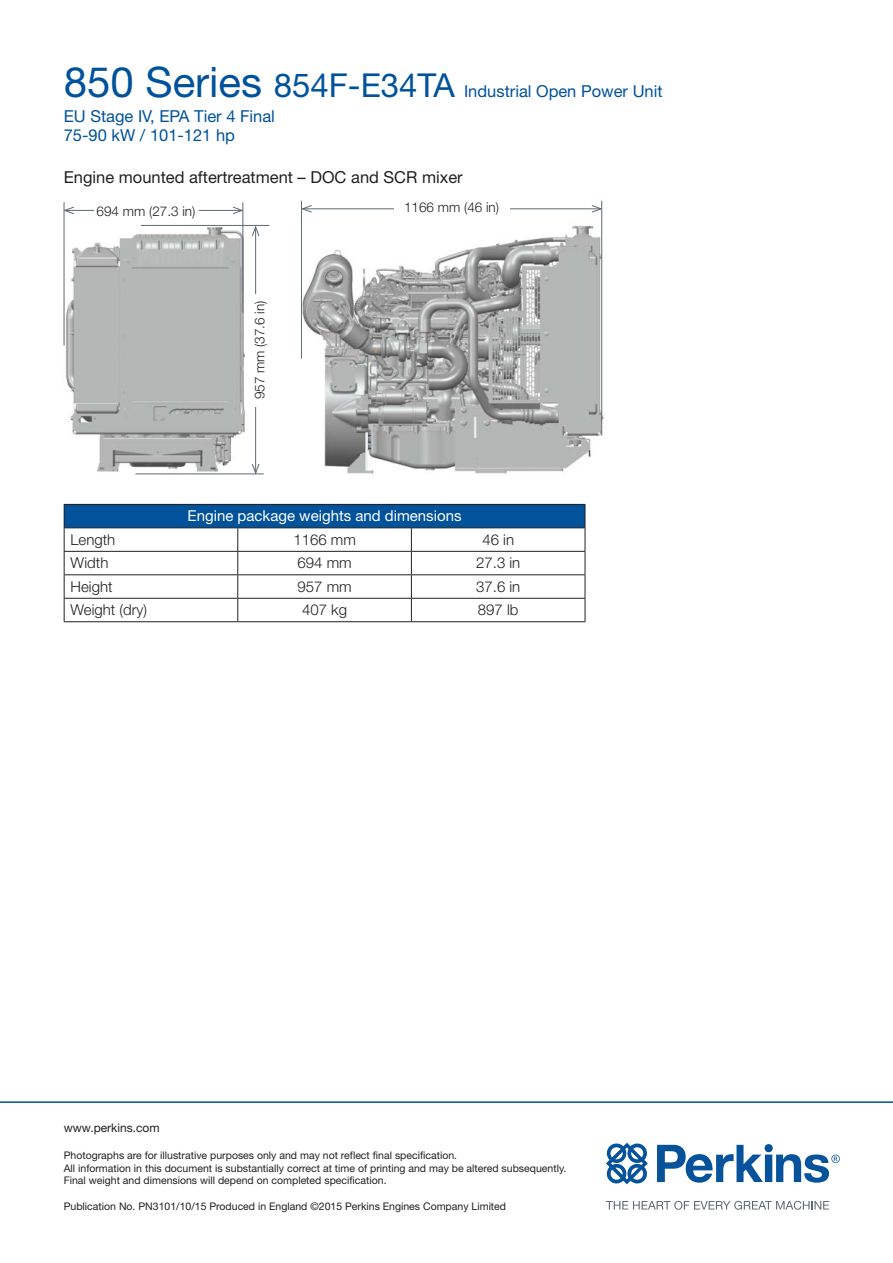
<style>
.page{position:relative;width:893px;height:1263px;background:#fff}
.page>*{position:absolute;margin:0;border:0;box-sizing:border-box;transform-origin:0 0}
.t1{font:16.5px/24.8px "Helvetica Neue";color:#00529b}
.Headings_-_Subheadin{font:16.5px "Helvetica Neue";color:#231f20}
.Table_-_Text_Centred{font:300 15px "Helvetica Neue";color:#231f20}
.Table_-_Headings_Cen{font:15px "Helvetica Neue";color:#fff}
.Table_-_Text_Left__1{font:300 15px "Helvetica Neue";color:#231f20}
.t2{font:300 13.5px "Helvetica Neue";color:#231f20}
.t3{font:12px "Helvetica Neue";color:#231f20}
.t4{font:10.5px/12.6px "Helvetica Neue";color:#231f20}
.s1{font-size:42px}
.s2{font-size:33px}
</style>
<div class="page">
<svg style="left:606px;top:1201px;width:223px;height:9px"></svg>
<svg style="left:606px;top:1143px;width:42px;height:41px"></svg>
<svg style="left:657px;top:1144px;width:183px;height:39px"></svg>
<hr style="left:0;top:1101px;width:893px;height:2px;background:#00529b">
<div style="left:64px;top:504px;width:521px;height:24px;background:#00529b"></div>
<svg style="left:65px;top:528px;width:520px;height:93px"></svg>
<hr style="left:238px;top:527px;width:173px;height:1px;background:#231f20">
<hr style="left:411px;top:527px;width:174px;height:1px;background:#231f20">
<hr style="left:64px;top:551px;width:174px;height:1px;background:#231f20">
<hr style="left:238px;top:551px;width:173px;height:1px;background:#231f20">
<hr style="left:411px;top:551px;width:174px;height:1px;background:#231f20">
<hr style="left:64px;top:574px;width:174px;height:1px;background:#231f20">
<hr style="left:238px;top:574px;width:173px;height:1px;background:#231f20">
<hr style="left:411px;top:574px;width:174px;height:1px;background:#231f20">
<hr style="left:64px;top:598px;width:174px;height:1px;background:#231f20">
<hr style="left:238px;top:598px;width:173px;height:1px;background:#231f20">
<hr style="left:411px;top:598px;width:174px;height:1px;background:#231f20">
<svg style="left:411px;top:528px;width:1px;height:93px"></svg>
<hr style="left:64px;top:621px;width:174px;height:1px;background:#231f20">
<hr style="left:64px;top:504px;width:174px;height:1px;background:#231f20">
<svg style="left:64px;top:505px;width:1px;height:116px"></svg>
<hr style="left:238px;top:504px;width:173px;height:1px;background:#231f20">
<hr style="left:411px;top:504px;width:174px;height:1px;background:#231f20">
<hr style="left:64px;top:527px;width:174px;height:1px;background:#231f20">
<svg style="left:237px;top:528px;width:1px;height:93px"></svg>
<svg style="left:585px;top:505px;width:1px;height:116px"></svg>
<hr style="left:238px;top:621px;width:173px;height:1px;background:#231f20">
<hr style="left:411px;top:621px;width:174px;height:1px;background:#231f20">
<img style="left:63px;top:226px;width:182px;height:246px">
<hr style="left:242px;top:202px;width:1px;height:111px;background:#5e6a71">
<hr style="left:65px;top:210px;width:177px;height:1px;background:#5e6a71">
<svg style="left:63px;top:206px;width:12px;height:9px"></svg>
<svg style="left:232px;top:206px;width:12px;height:9px"></svg>
<hr style="left:64px;top:202px;width:1px;height:144px;background:#5e6a71">
<hr style="left:135px;top:473px;width:129px;height:1px;background:#5e6a71">
<hr style="left:141px;top:225px;width:128px;height:1px;background:#5e6a71">
<hr style="left:255px;top:227px;width:1px;height:246px;background:#5e6a71">
<svg style="left:251px;top:463px;width:9px;height:12px"></svg>
<svg style="left:252px;top:226px;width:8px;height:11px"></svg>
<div style="left:94px;top:205px;width:104px;height:11px;background:#fff"></div>
<div style="left:246px;top:294px;width:27px;height:112px;background:#fff"></div>
<img style="left:302px;top:221px;width:302px;height:253px">
<hr style="left:301px;top:201px;width:1px;height:158px;background:#5e6a71">
<hr style="left:601px;top:201px;width:1px;height:234px;background:#5e6a71">
<hr style="left:303px;top:208px;width:298px;height:1px;background:#5e6a71">
<svg style="left:302px;top:205px;width:11px;height:8px"></svg>
<svg style="left:591px;top:205px;width:12px;height:8px"></svg>
<div style="left:394px;top:202px;width:115px;height:10px;background:#fff"></div>
<h1 class="t1" style="left:64px;top:78px;width:600px"><span class="s1">850 Series</span> <span class="s2">854F-E34TA</span> Industrial Open Power Unit<br>EU Stage IV, EPA Tier 4 Final</h1>
<h1 class="t1" style="left:64px;top:123px;width:173px">75-90 kW / 101-121 hp</h1>
<p class="Headings_-_Subheadin" style="left:64px;top:167px;width:400px">Engine mounted aftertreatment – DOC and SCR mixer</p>
<p class="t2" style="left:97px;top:203px;width:100px">694 mm (27.3 in)</p>
<p class="t2" style="left:404px;top:199px;width:97px">1166 mm (46 in)</p>
<p class="t2" style="left:252px;top:399px;width:100px;rotate:-90deg">957 mm (37.6 in)</p>
<p class="Table_-_Headings_Cen" style="left:188px;top:507px;width:275px">Engine package weights and dimensions</p>
<p class="Table_-_Text_Left__1" style="left:71px;top:530px;width:46px">Length</p>
<p class="Table_-_Text_Centred" style="left:293px;top:530px;width:64px">1166 mm</p>
<p class="Table_-_Text_Centred" style="left:482px;top:530px;width:33px">46 in</p>
<p class="Table_-_Text_Left__1" style="left:71px;top:554px;width:39px">Width</p>
<p class="Table_-_Text_Centred" style="left:298px;top:554px;width:56px">694 mm</p>
<p class="Table_-_Text_Centred" style="left:476px;top:554px;width:46px">27.3 in</p>
<p class="Table_-_Text_Left__1" style="left:71px;top:577px;width:43px">Height</p>
<p class="Table_-_Text_Centred" style="left:298px;top:577px;width:56px">957 mm</p>
<p class="Table_-_Text_Centred" style="left:476px;top:577px;width:46px">37.6 in</p>
<p class="Table_-_Text_Left__1" style="left:71px;top:601px;width:78px">Weight (dry)</p>
<p class="Table_-_Text_Centred" style="left:302px;top:601px;width:47px">407 kg</p>
<p class="Table_-_Text_Centred" style="left:478px;top:601px;width:42px">897 lb</p>
<p class="t3" style="left:64px;top:1121px;width:97px">www.perkins.com</p>
<p class="t4" style="left:64px;top:1149px;width:504px">Photographs are for illustrative purposes only and may not reflect final specification.<br>All information in this document is substantially correct at time of printing and may be altered subsequently.<br>Final weight and dimensions will depend on completed specification.</p>
<p class="t4" style="left:64px;top:1199px;width:444px">Publication No. PN3101/10/15 Produced in England ©2015 Perkins Engines Company Limited</p>
</div>
